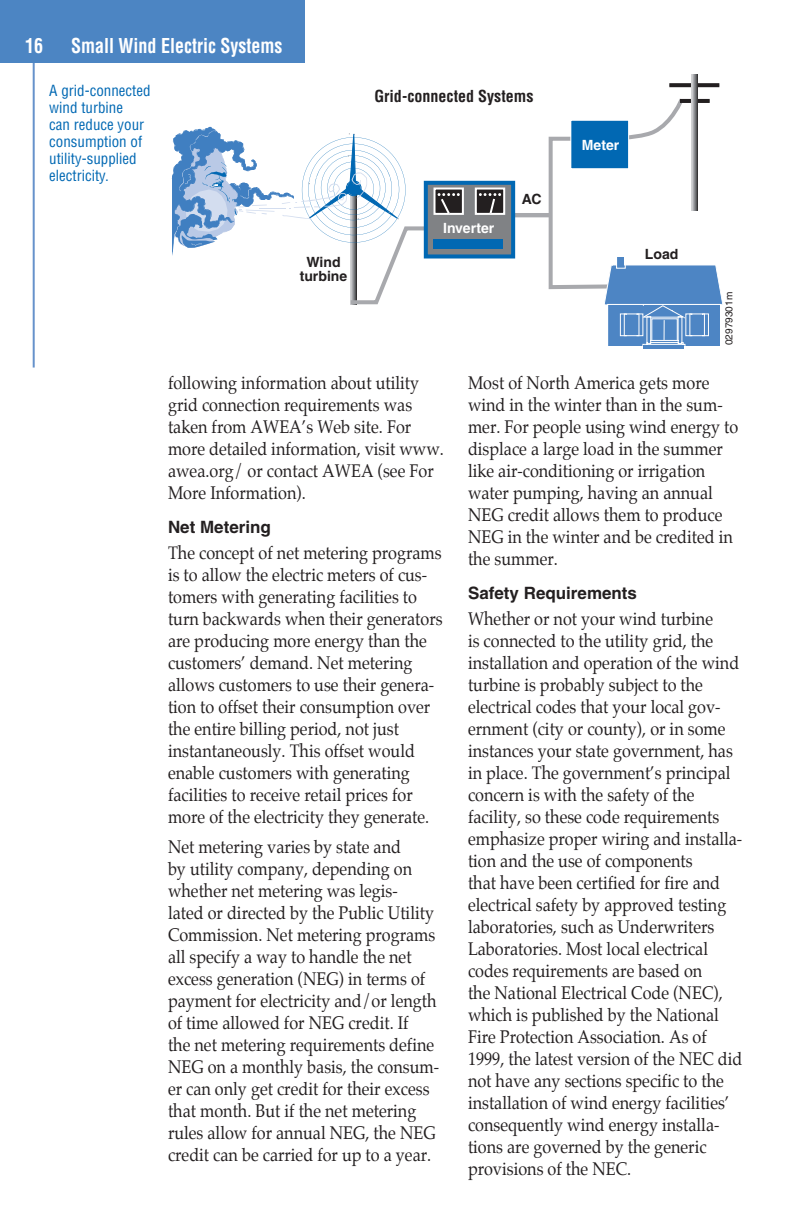
<style>
.page{position:relative;width:792px;height:1224px;background:#fff}
.page>*{position:absolute;margin:0;border:0;box-sizing:border-box;transform-origin:0 0}
.t1{font:700 condensed 20px "Helvetica";color:#fff;scale:.9 1}
.t2{font:18px/22px "Palatino";color:#231f20;scale:.9 1}
.t3{font:700 17px "Helvetica";color:#231f20}
.t4{font:700 condensed 16.2px "Helvetica";color:#231f20}
.t5{font:condensed 15px/17px "Helvetica";color:#0168b3}
.t6{font:700 14.2px/14.2px "Helvetica";color:#231f20;text-align:center}
.t7{font:700 14.2px "Helvetica";color:#fff}
.t8{font:10px "Helvetica";color:#231f20}
</style>
<div class="page">
<hr style="left:33px;top:17px;width:2px;height:351px;background:#6692cb">
<div style="left:0;top:0;width:305px;height:63px;background:#4c85c3"></div>
<svg style="left:669px;top:83px;width:50px;height:4px"></svg>
<hr style="left:500px;top:213px;width:50px;height:4px;background:#a8a9ad">
<div style="left:609px;top:305px;width:111px;height:41px;background:#4d85c4"></div>
<svg style="left:547px;top:95px;width:176px;height:245px"></svg>
<div style="left:649px;top:340px;width:31px;height:5px;border:1px solid #fff"></div>
<div style="left:646px;top:342px;width:38px;height:5px;border:1px solid #fff"></div>
<div style="left:642px;top:344px;width:43px;height:4px;border:1px solid #fff"></div>
<hr style="left:648px;top:318px;width:2px;height:24px;background:#4d85c4">
<div style="left:646px;top:316px;width:5px;height:28px;border:1px solid #fff"></div>
<hr style="left:687px;top:315px;width:4px;height:20px;background:#4d85c4">
<div style="left:685px;top:314px;width:7px;height:22px;border:1px solid #fff"></div>
<hr style="left:704px;top:315px;width:3px;height:20px;background:#4d85c4">
<div style="left:702px;top:314px;width:7px;height:22px;border:1px solid #fff"></div>
<div style="left:691px;top:315px;width:12px;height:20px;background:#4d85c4"></div>
<div style="left:689px;top:314px;width:16px;height:22px;border:1px solid #fff"></div>
<div style="left:618px;top:257px;width:6px;height:10px;background:#4d85c4"></div>
<div style="left:616px;top:256px;width:10px;height:13px;border:1px solid #fff"></div>
<hr style="left:644px;top:345px;width:40px;height:4px;background:#4d85c4">
<div style="left:426px;top:183px;width:87px;height:73px;background:#808285"></div>
<div style="left:424px;top:181px;width:91px;height:78px;border:4px solid #0168b3"></div>
<svg style="left:172px;top:127px;width:259px;height:178px"></svg>
<div style="left:571px;top:120px;width:58px;height:49px;background:#0168b3"></div>
<div style="left:571px;top:120px;width:58px;height:49px;border:1px solid #fff"></div>
<svg style="left:692px;top:75px;width:5px;height:135px"></svg>
<div style="left:434px;top:239px;width:69px;height:9px;background:#0168b3"></div>
<div style="left:435px;top:189px;width:28px;height:25px;background:#231f20"></div>
<div style="left:433px;top:188px;width:31px;height:27px;border:2px solid #fff"></div>
<svg style="left:438px;top:193px;width:22px;height:22px"></svg>
<div style="left:476px;top:189px;width:28px;height:25px;background:#231f20"></div>
<div style="left:475px;top:188px;width:30px;height:27px;border:2px solid #fff"></div>
<svg style="left:479px;top:193px;width:22px;height:22px"></svg>
<p class="t1" style="left:25px;top:34px;width:11px">16</p>
<p class="t1" style="left:71px;top:34px;width:236px">Small Wind Electric Systems</p>
<p class="t5" style="left:49px;top:82px;width:103px">A grid-connected wind turbine<br>can reduce your consumption of utility-supplied electricity.</p>
<p class="t6" style="left:300px;top:254px;width:49px">Wind turbine</p>
<p class="t4" style="left:374px;top:86px;width:161px">Grid-connected Systems</p>
<p class="t7" style="left:443px;top:219px;width:53px">Inverter</p>
<p class="t6" style="left:522px;top:191px;width:21px">AC</p>
<p class="t7" style="left:582px;top:136px;width:39px">Meter</p>
<p class="t6" style="left:645px;top:247px;width:35px">Load</p>
<p class="t8" style="left:723px;top:345px;width:55px;rotate:-90deg">02979301m</p>
<p class="t2" style="left:168px;top:373px;width:308px">following information about utility grid connection requirements was taken from AWEA’s Web site. For more detailed information, visit www. awea.org/ or contact AWEA (see For<br>More Information).</p>
<p class="t3" style="left:168px;top:517px;width:104px">Net Metering</p>
<p class="t2" style="left:168px;top:543px;width:307px">The concept of net metering programs is to allow the electric meters of cus&shy;tomers with generating facilities to turn backwards when their generators are producing more energy than the customers’ demand. Net metering allows customers to use their genera&shy;tion to offset their consumption over the entire billing period, not just instantaneously. This offset would enable customers with generating facilities to receive retail prices for more of the electricity they generate.</p>
<p class="t2" style="left:168px;top:836px;width:303px">Net metering varies by state and<br>by utility company, depending on whether net metering was legis-<br>lated or directed by the Public Utility Commission. Net metering programs all specify a way to handle the net excess generation (NEG) in terms of payment for electricity and/or length of time allowed for NEG credit. If<br>the net metering requirements define NEG on a monthly basis, the consum&shy;er can only get credit for their excess that month. But if the net metering rules allow for annual NEG, the NEG credit can be carried for up to a year.</p>
<p class="t2" style="left:468px;top:372px;width:302px">Most of North America gets more wind in the winter than in the sum&shy;mer. For people using wind energy to displace a large load in the summer like air-conditioning or irrigation water pumping, having an annual<br>NEG credit allows them to produce<br>NEG in the winter and be credited in the summer.</p>
<p class="t3" style="left:468px;top:583px;width:171px">Safety Requirements</p>
<p class="t2" style="left:468px;top:609px;width:307px">Whether or not your wind turbine<br>is connected to the utility grid, the installation and operation of the wind turbine is probably subject to the electrical codes that your local gov&shy;ernment (city or county), or in some instances your state government, has in place. The government’s principal concern is with the safety of the facility, so these code requirements emphasize proper wiring and installa&shy;tion and the use of components<br>that have been certified for fire and electrical safety by approved testing laboratories, such as Underwriters Laboratories. Most local electrical codes requirements are based on<br>the National Electrical Code (NEC), which is published by the National Fire Protection Association. As of 1999, the latest version of the NEC did not have any sections specific to the installation of wind energy facilities’ consequently wind energy installa&shy;tions are governed by the generic provisions of the NEC.</p>
</div>
